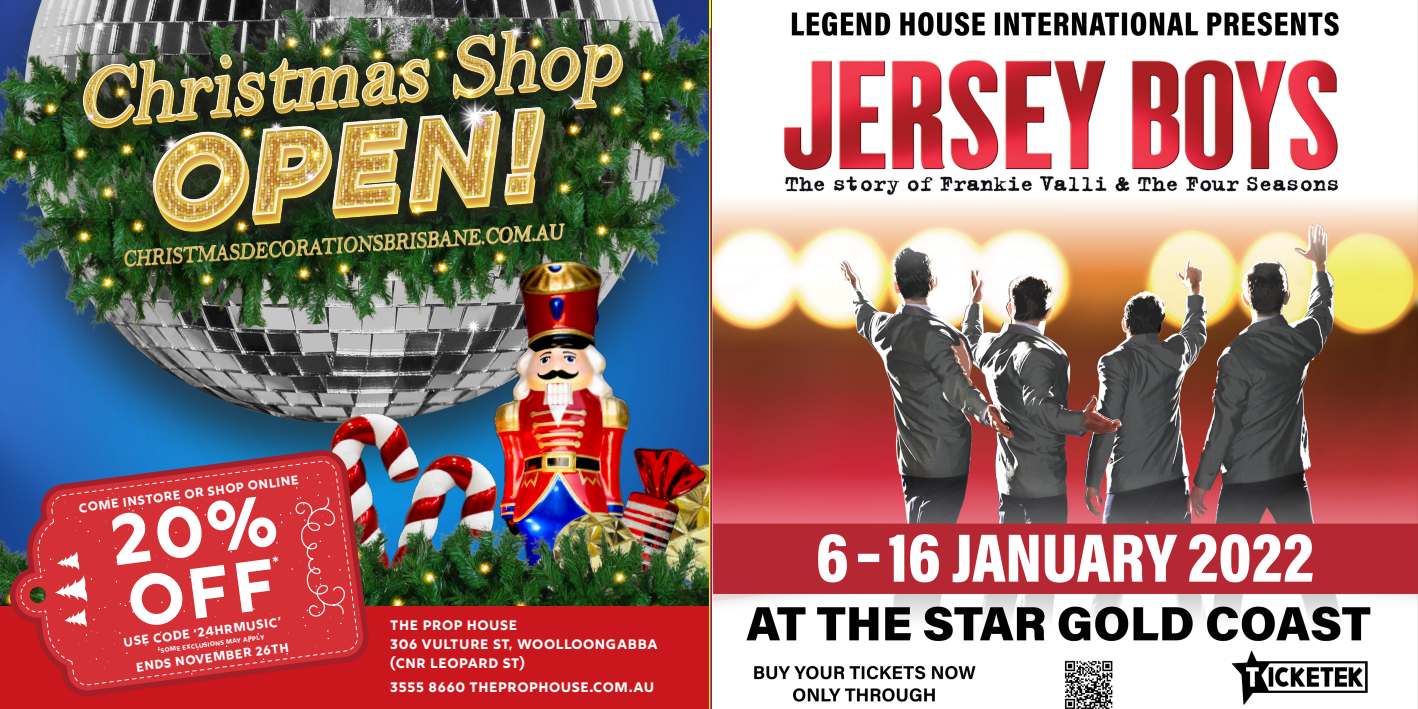
<style>
.page{position:relative;width:1418px;height:709px;background:#fff}
.page>*{position:absolute;margin:0;border:0;box-sizing:border-box;transform-origin:0 0}
.t1{font:71.12px/63.4px "Rig Bold Face";color:#fff}
.t2{font:13.75px/19px "Rig Bold Face";color:#fff}
.t3{font:12.62px "Rig Bold Face";color:#fff}
.t4{font:6.38px "Rig Bold Face";color:#fff}
</style>
<div class="page">
<img style="left:0;top:253px;width:709px;height:195px">
<img style="left:0;top:0;width:709px;height:253px">
<img style="left:0;top:62px;width:695px;height:278px">
<div style="left:56px;top:4px;width:598px;height:156px;background:#231f20;opacity:.75"></div>
<img style="left:71px;top:23px;width:558px;height:82px">
<div style="left:130px;top:83px;width:446px;height:178px;background:#231f20;opacity:.75"></div>
<img style="left:26px;top:105px;width:644px;height:130px">
<img style="left:118px;top:141px;width:18px;height:18px">
<img style="left:99px;top:183px;width:17px;height:18px">
<img style="left:218px;top:170px;width:17px;height:18px">
<img style="left:76px;top:227px;width:17px;height:18px">
<img style="left:198px;top:282px;width:18px;height:6px">
<img style="left:307px;top:146px;width:18px;height:9px">
<img style="left:99px;top:274px;width:17px;height:17px">
<img style="left:11px;top:146px;width:18px;height:18px">
<img style="left:409px;top:200px;width:17px;height:8px">
<img style="left:556px;top:179px;width:17px;height:18px">
<img style="left:593px;top:222px;width:17px;height:17px">
<img style="left:565px;top:122px;width:17px;height:16px">
<img style="left:608px;top:102px;width:17px;height:18px">
<img style="left:479px;top:152px;width:17px;height:10px">
<img style="left:543px;top:34px;width:1px;height:17px">
<img style="left:432px;top:46px;width:17px;height:18px">
<img style="left:593px;top:43px;width:17px;height:18px">
<img style="left:647px;top:126px;width:17px;height:18px">
<img style="left:638px;top:67px;width:17px;height:18px">
<img style="left:369px;top:47px;width:17px;height:17px">
<img style="left:318px;top:43px;width:17px;height:17px">
<img style="left:680px;top:77px;width:17px;height:18px">
<img style="left:112px;top:83px;width:17px;height:18px">
<img style="left:43px;top:100px;width:17px;height:17px">
<img style="left:199px;top:138px;width:1px;height:18px">
<img style="left:72px;top:145px;width:17px;height:18px">
<img style="left:239px;top:123px;width:17px;height:18px">
<img style="left:364px;top:128px;width:17px;height:18px">
<img style="left:596px;top:149px;width:17px;height:18px">
<img style="left:283px;top:34px;width:18px;height:17px">
<img style="left:394px;top:62px;width:17px;height:18px">
<img style="left:262px;top:114px;width:30px;height:28px">
<img style="left:142px;top:123px;width:57px;height:43px">
<img style="left:72px;top:102px;width:39px;height:30px">
<img style="left:64px;top:0;width:69px;height:53px">
<img style="left:438px;top:83px;width:75px;height:69px">
<img style="left:281px;top:155px;width:57px;height:43px">
<img style="left:487px;top:11px;width:56px;height:43px">
<img style="left:468px;top:93px;width:39px;height:36px">
<img style="left:556px;top:86px;width:39px;height:36px">
<img style="left:449px;top:304px;width:24px;height:22px">
<img style="left:302px;top:0;width:57px;height:39px">
<img style="left:473px;top:252px;width:176px;height:171px">
<img style="left:271px;top:326px;width:298px;height:122px">
<img style="left:309px;top:382px;width:313px;height:124px">
<img style="left:557px;top:423px;width:152px;height:83px">
<img style="left:518px;top:480px;width:156px;height:26px">
<img style="left:0;top:506px;width:709px;height:100px">
<img style="left:0;top:590px;width:689px;height:16px">
<img style="left:420px;top:568px;width:20px;height:20px">
<img style="left:610px;top:568px;width:20px;height:20px">
<img style="left:512px;top:598px;width:19px;height:8px">
<img style="left:475px;top:558px;width:20px;height:21px">
<img style="left:564px;top:604px;width:19px;height:2px">
<img style="left:646px;top:601px;width:20px;height:5px">
<img style="left:3px;top:589px;width:5px;height:17px">
<img style="left:388px;top:594px;width:20px;height:12px">
<img style="left:451px;top:604px;width:20px;height:2px">
<div style="left:0;top:606px;width:709px;height:103px;background:#ca171e"></div>
<img style="left:8px;top:448px;width:362px;height:248px">
<img style="left:14px;top:454px;width:350px;height:237px">
<img style="left:123px;top:208px;width:463px;height:74px">
<img style="left:711px;top:0;width:706px;height:709px">
<svg style="left:20px;top:461px;width:338px;height:224px;background:#c63640"></svg>
<p class="t3" style="left:78px;top:501px;width:224px;rotate:-8deg">COME INSTORE OR SHOP ONLINE</p>
<p class="t1" style="left:105px;top:517px;width:173px;rotate:-8deg">20%<br>OFF</p>
<p class="t4" style="left:157px;top:646px;width:109px;rotate:-7deg">*SOME EXCLUSIONS MAY APPLY</p>
<p class="t3" style="left:122px;top:635px;width:161px;rotate:-8deg">USE CODE ‘24HRMUSIC’</p>
<p class="t2" style="left:390px;top:617px;width:269px">THE PROP HOUSE<br>306 VULTURE ST, WOOLLOONGABBA (CNR LEOPARD ST)</p>
<p class="t2" style="left:390px;top:679px;width:266px">3555 8660 THEPROPHOUSE.COM.AU</p>
<p class="t3" style="left:135px;top:660px;width:156px;rotate:-8deg">ENDS NOVEMBER 26TH</p>
</div>
